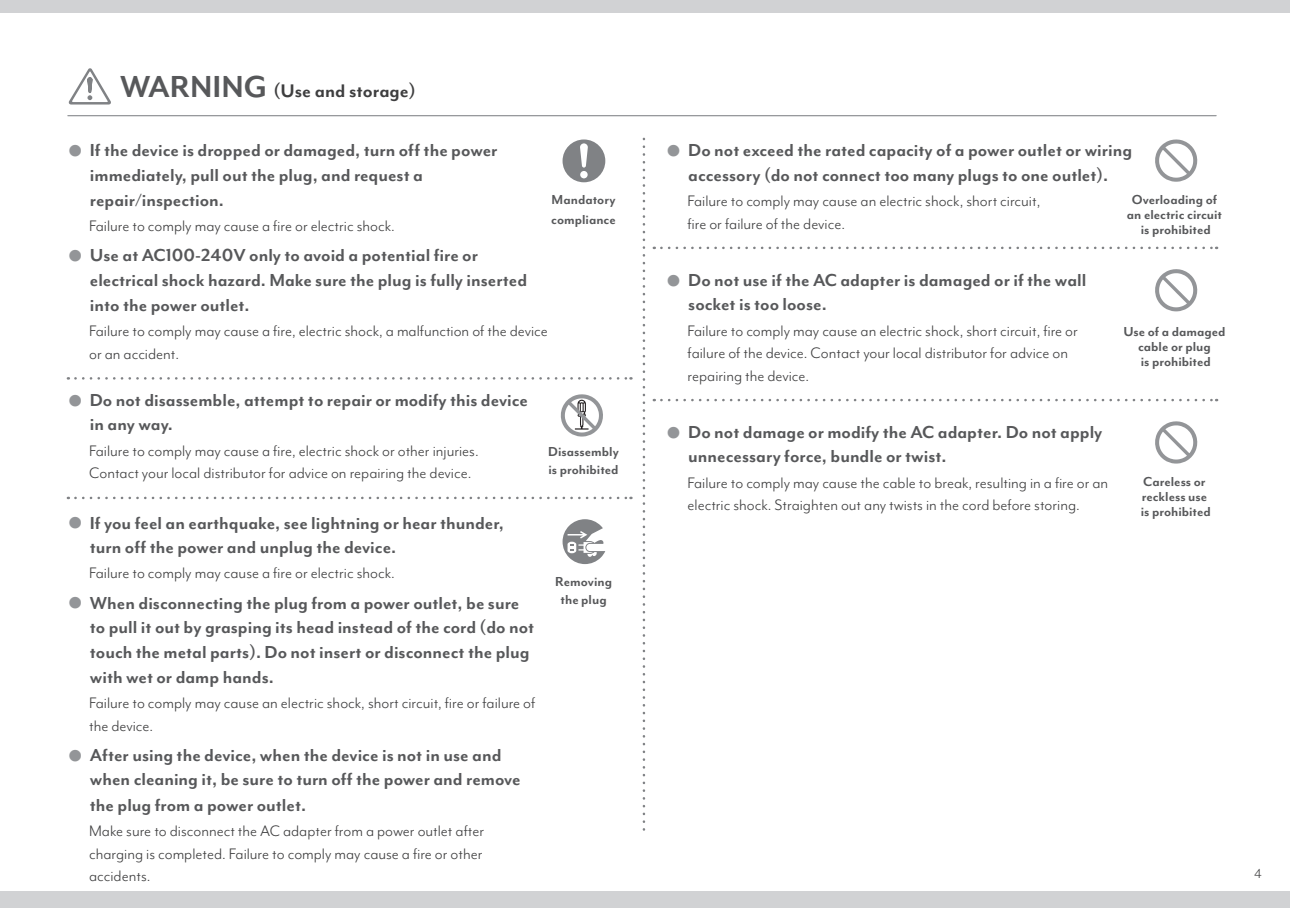
<style>
.page{position:relative;width:1290px;height:908px;background:#fff}
.page>*{position:absolute;margin:0;border:0;box-sizing:border-box;transform-origin:0 0}
.t1{font:700 21px "Mr Eaves Mod OT";color:#3e3e3f}
.t2{font:700 20px/24.5px "Mr Eaves Mod OT";color:#57585a}
.t3{font:17.5px/22.5px "Mr Eaves Mod OT";color:#3e3e3f}
.t4{font:700 15px/15px "Mr Eaves Mod OT";color:#57585a}
.t5{font:15px "Mr Eaves Mod OT";color:#3e3e3f}
.s1{font-size:35px;color:#57585a}
.s2{color:#939598}
</style>
<div class="page">
<div style="left:0;top:0;width:1290px;height:12px;background:#d1d2d4"></div>
<div style="left:0;top:891px;width:1290px;height:16px;background:#d1d2d4"></div>
<hr style="left:68px;top:115px;width:1148px;height:1px;background:#939598">
<svg style="left:68px;top:68px;width:43px;height:37px"></svg>
<svg style="left:643px;top:139px;width:2px;height:692px"></svg>
<svg style="left:75px;top:377px;width:556px;height:2px"></svg>
<svg style="left:75px;top:496px;width:556px;height:3px"></svg>
<svg style="left:562px;top:139px;width:43px;height:43px"></svg>
<svg style="left:560px;top:394px;width:43px;height:42px"></svg>
<svg style="left:562px;top:519px;width:43px;height:45px"></svg>
<svg style="left:1155px;top:139px;width:43px;height:43px"></svg>
<svg style="left:661px;top:246px;width:556px;height:3px"></svg>
<svg style="left:661px;top:398px;width:556px;height:3px"></svg>
<svg style="left:1155px;top:269px;width:43px;height:42px"></svg>
<svg style="left:1155px;top:421px;width:43px;height:42px"></svg>
<p class="t1" style="left:120px;top:80px;width:297px"><span class="s1">WARNING</span> (Use and storage)</p>
<p class="t2" style="left:90px;top:138px;width:409px;text-indent:-22px"><span class="s2">●</span> If the device is dropped or damaged, turn off the power immediately, pull out the plug, and request a repair/inspection.</p>
<p class="t3" style="left:89px;top:215px;width:307px">Failure to comply may cause a fire or electric shock.</p>
<p class="t2" style="left:90px;top:243px;width:439px;text-indent:-22px"><span class="s2">●</span> Use at AC100-240V only to avoid a potential fire or electrical shock hazard. Make sure the plug is fully inserted into the power outlet.</p>
<p class="t3" style="left:89px;top:320px;width:460px">Failure to comply may cause a fire, electric shock, a malfunction of the device or an accident.</p>
<p class="t2" style="left:90px;top:388px;width:440px;text-indent:-22px"><span class="s2">●</span> Do not disassemble, attempt to repair or modify this device in any way.</p>
<p class="t3" style="left:89px;top:439px;width:391px">Failure to comply may cause a fire, electric shock or other injuries.<br>Contact your local distributor for advice on repairing the device.</p>
<p class="t2" style="left:90px;top:510px;width:416px;text-indent:-22px"><span class="s2">●</span> If you feel an earthquake, see lightning or hear thunder, turn off the power and unplug the device.</p>
<p class="t3" style="left:89px;top:561px;width:307px">Failure to comply may cause a fire or electric shock.</p>
<p class="t2" style="left:90px;top:590px;width:446px;text-indent:-22px"><span class="s2">●</span> When disconnecting the plug from a power outlet, be sure to pull it out by grasping its head instead of the cord (do not touch the metal parts). Do not insert or disconnect the plug with wet or damp hands.</p>
<p class="t3" style="left:89px;top:691px;width:448px">Failure to comply may cause an electric shock, short circuit, fire or failure of the device.</p>
<p class="t2" style="left:90px;top:743px;width:432px;text-indent:-22px"><span class="s2">●</span> After using the device, when the device is not in use and when cleaning it, be sure to turn off the power and remove the plug from a power outlet.</p>
<p class="t3" style="left:89px;top:819px;width:396px;text-align:justify">Make sure to disconnect the AC adapter from a power outlet after charging is completed. Failure to comply may cause a fire or other accidents.</p>
<p class="t4" style="left:551px;top:190px;width:66px;line-height:20px">Mandatory compliance</p>
<p class="t4" style="left:548px;top:443px;width:72px;line-height:17.5px">Disassembly is prohibited</p>
<p class="t4" style="left:555px;top:573px;width:58px;line-height:17.5px;text-align:center">Removing the plug</p>
<p class="t2" style="left:666px;top:138px;width:467px;text-align:center"><span class="s2">●</span> Do not exceed the rated capacity of a power outlet or wiring accessory (do not connect too many plugs to one outlet).</p>
<p class="t3" style="left:687px;top:190px;width:354px">Failure to comply may cause an electric shock, short circuit, fire or failure of the device.</p>
<p class="t4" style="left:1127px;top:192px;width:97px;text-align:center">Overloading of an electric circuit is prohibited</p>
<p class="t2" style="left:688px;top:268px;width:400px;text-indent:-22px"><span class="s2">●</span> Do not use if the AC adapter is damaged or if the wall socket is too loose.</p>
<p class="t3" style="left:687px;top:319px;width:392px">Failure to comply may cause an electric shock, short circuit, fire or failure of the device. Contact your local distributor for advice on repairing the device.</p>
<p class="t2" style="left:688px;top:420px;width:416px;text-indent:-22px"><span class="s2">●</span> Do not damage or modify the AC adapter. Do not apply unnecessary force, bundle or twist.</p>
<p class="t3" style="left:687px;top:471px;width:422px">Failure to comply may cause the cable to break, resulting in a fire or an electric shock. Straighten out any twists in the cord before storing.</p>
<p class="t4" style="left:1123px;top:324px;width:104px;text-align:center">Use of a damaged cable or plug<br>is prohibited</p>
<p class="t4" style="left:1140px;top:473px;width:72px">Careless or reckless use is prohibited</p>
<p class="t5" style="left:1254px;top:864px;width:9px">4</p>
</div>
